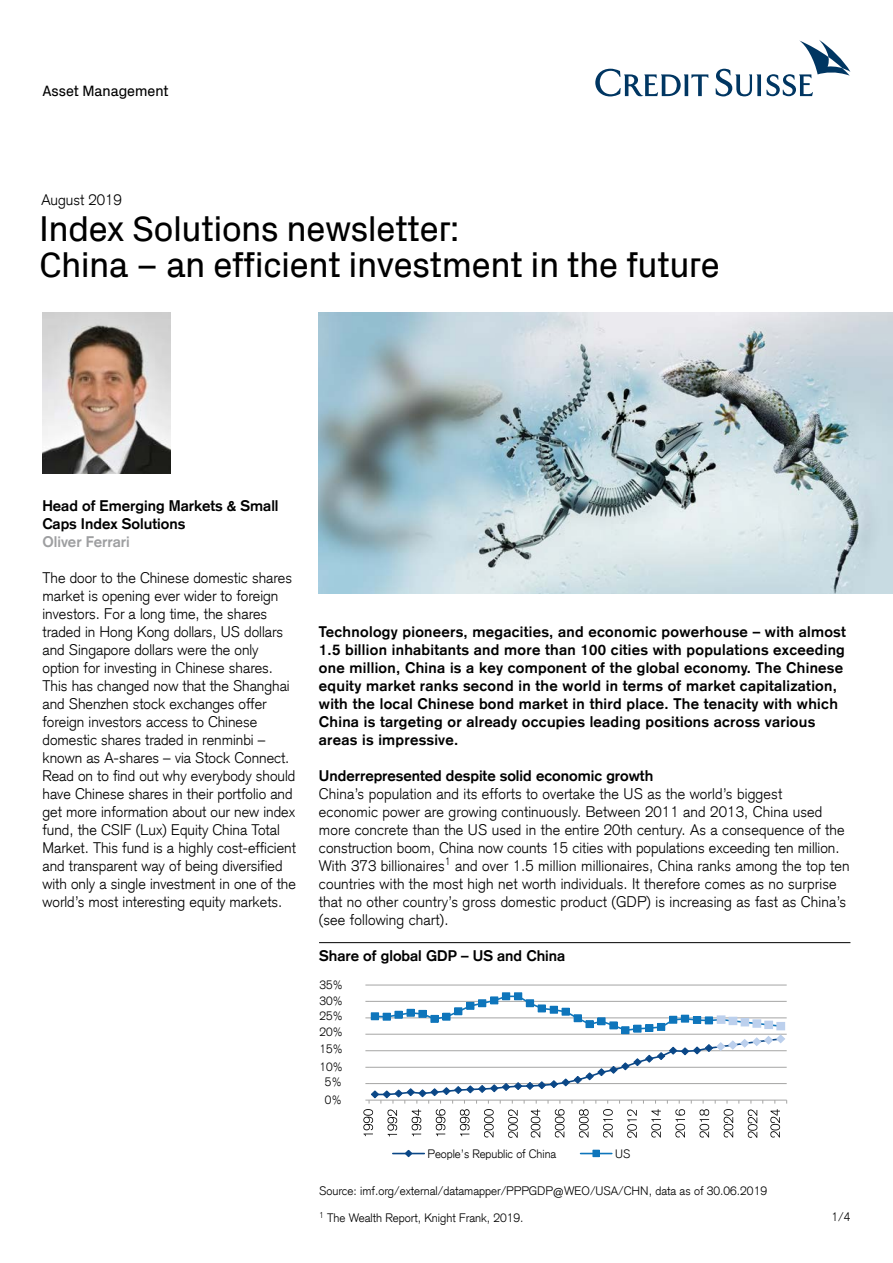
<style>
.page{position:relative;width:893px;height:1263px;background:#fff}
.page>*{position:absolute;margin:0;border:0;box-sizing:border-box;transform-origin:0 0}
.t1{font:36px/36px "Credit Suisse Headline";color:#000}
.t2{font:300 15px/18px "Credit Suisse Type";color:#000}
.t3{font:700 15px/18px "Credit Suisse Type";letter-spacing:.02em;color:#000}
.t4{font:700 15px/18px "Credit Suisse Type";color:#000}
.t5{font:15px "Credit Suisse Headline";color:#000}
.t6{font:700 15px "Credit Suisse Type";color:#9e9fa1}
.t7{font:300 12px "Credit Suisse Type";color:#000}
.t8{font:300 11.85px "Credit Suisse Type";letter-spacing:-.005em;color:#000}
</style>
<div class="page">
<img style="left:319px;top:312px;width:574px;height:282px">
<img style="left:43px;top:312px;width:127px;height:161px">
<hr style="left:319px;top:942px;width:531px;height:1px;background:#000">
<hr style="left:369px;top:985px;width:418px;height:1px;background:#a5a5a4">
<svg style="left:365px;top:995px;width:422px;height:108px"></svg>
<div style="left:371px;top:1013px;width:8px;height:7px;background:#0e75bb"></div>
<div style="left:371px;top:1012px;width:8px;height:8px;border:1px solid #0e75bb"></div>
<div style="left:383px;top:1013px;width:7px;height:7px;background:#0e75bb"></div>
<div style="left:383px;top:1013px;width:8px;height:7px;border:1px solid #0e75bb"></div>
<div style="left:395px;top:1011px;width:7px;height:7px;background:#0e75bb"></div>
<div style="left:395px;top:1011px;width:8px;height:7px;border:1px solid #0e75bb"></div>
<div style="left:407px;top:1009px;width:7px;height:7px;background:#0e75bb"></div>
<div style="left:407px;top:1009px;width:8px;height:7px;border:1px solid #0e75bb"></div>
<div style="left:419px;top:1010px;width:7px;height:7px;background:#0e75bb"></div>
<div style="left:419px;top:1010px;width:7px;height:8px;border:1px solid #0e75bb"></div>
<div style="left:431px;top:1015px;width:7px;height:7px;background:#0e75bb"></div>
<div style="left:431px;top:1015px;width:7px;height:8px;border:1px solid #0e75bb"></div>
<div style="left:443px;top:1013px;width:7px;height:7px;background:#0e75bb"></div>
<div style="left:442px;top:1013px;width:8px;height:7px;border:1px solid #0e75bb"></div>
<div style="left:455px;top:1008px;width:7px;height:7px;background:#0e75bb"></div>
<div style="left:454px;top:1007px;width:8px;height:8px;border:1px solid #0e75bb"></div>
<div style="left:467px;top:1002px;width:7px;height:7px;background:#0e75bb"></div>
<div style="left:466px;top:1002px;width:8px;height:7px;border:1px solid #0e75bb"></div>
<div style="left:478px;top:1000px;width:8px;height:7px;background:#0e75bb"></div>
<div style="left:478px;top:999px;width:8px;height:8px;border:1px solid #0e75bb"></div>
<div style="left:491px;top:997px;width:7px;height:7px;background:#0e75bb"></div>
<div style="left:490px;top:997px;width:8px;height:7px;border:1px solid #0e75bb"></div>
<div style="left:502px;top:993px;width:8px;height:7px;background:#0e75bb"></div>
<div style="left:502px;top:992px;width:8px;height:8px;border:1px solid #0e75bb"></div>
<div style="left:514px;top:993px;width:8px;height:7px;background:#0e75bb"></div>
<div style="left:514px;top:992px;width:8px;height:8px;border:1px solid #0e75bb"></div>
<div style="left:526px;top:1000px;width:8px;height:7px;background:#0e75bb"></div>
<div style="left:526px;top:999px;width:8px;height:8px;border:1px solid #0e75bb"></div>
<div style="left:538px;top:1005px;width:7px;height:7px;background:#0e75bb"></div>
<div style="left:538px;top:1005px;width:8px;height:7px;border:1px solid #0e75bb"></div>
<div style="left:550px;top:1006px;width:7px;height:7px;background:#0e75bb"></div>
<div style="left:550px;top:1006px;width:8px;height:7px;border:1px solid #0e75bb"></div>
<div style="left:562px;top:1008px;width:7px;height:7px;background:#0e75bb"></div>
<div style="left:562px;top:1008px;width:8px;height:7px;border:1px solid #0e75bb"></div>
<div style="left:574px;top:1015px;width:7px;height:7px;background:#0e75bb"></div>
<div style="left:574px;top:1014px;width:8px;height:8px;border:1px solid #0e75bb"></div>
<div style="left:586px;top:1020px;width:7px;height:7px;background:#0e75bb"></div>
<div style="left:586px;top:1020px;width:7px;height:8px;border:1px solid #0e75bb"></div>
<div style="left:598px;top:1018px;width:7px;height:7px;background:#0e75bb"></div>
<div style="left:597px;top:1017px;width:8px;height:8px;border:1px solid #0e75bb"></div>
<div style="left:610px;top:1022px;width:7px;height:7px;background:#0e75bb"></div>
<div style="left:622px;top:1027px;width:7px;height:7px;background:#0e75bb"></div>
<div style="left:621px;top:1026px;width:8px;height:8px;border:1px solid #0e75bb"></div>
<div style="left:634px;top:1025px;width:7px;height:7px;background:#0e75bb"></div>
<div style="left:633px;top:1025px;width:8px;height:7px;border:1px solid #0e75bb"></div>
<div style="left:646px;top:1024px;width:7px;height:7px;background:#0e75bb"></div>
<div style="left:645px;top:1024px;width:8px;height:8px;border:1px solid #0e75bb"></div>
<div style="left:657px;top:1023px;width:8px;height:7px;background:#0e75bb"></div>
<div style="left:657px;top:1023px;width:8px;height:8px;border:1px solid #0e75bb"></div>
<div style="left:669px;top:1016px;width:8px;height:7px;background:#0e75bb"></div>
<div style="left:681px;top:1015px;width:8px;height:7px;background:#0e75bb"></div>
<div style="left:693px;top:1016px;width:8px;height:7px;background:#0e75bb"></div>
<div style="left:693px;top:1016px;width:8px;height:8px;border:1px solid #0e75bb"></div>
<div style="left:705px;top:1017px;width:7px;height:7px;background:#0e75bb"></div>
<div style="left:705px;top:1017px;width:8px;height:7px;border:1px solid #0e75bb"></div>
<div style="left:717px;top:1016px;width:8px;height:7px;background:#bcd0ed"></div>
<div style="left:717px;top:1015px;width:8px;height:9px;border:1px solid #bcd0ed"></div>
<div style="left:729px;top:1017px;width:8px;height:7px;background:#bcd0ed"></div>
<div style="left:729px;top:1017px;width:8px;height:8px;border:1px solid #bcd0ed"></div>
<div style="left:741px;top:1019px;width:7px;height:7px;background:#bcd0ed"></div>
<div style="left:741px;top:1018px;width:8px;height:8px;border:1px solid #bcd0ed"></div>
<div style="left:753px;top:1020px;width:7px;height:7px;background:#bcd0ed"></div>
<div style="left:752px;top:1019px;width:9px;height:9px;border:1px solid #bcd0ed"></div>
<div style="left:765px;top:1021px;width:7px;height:7px;background:#bcd0ed"></div>
<div style="left:764px;top:1020px;width:9px;height:9px;border:1px solid #bcd0ed"></div>
<div style="left:777px;top:1023px;width:7px;height:7px;background:#bcd0ed"></div>
<div style="left:776px;top:1022px;width:9px;height:8px;border:1px solid #bcd0ed"></div>
<svg style="left:363px;top:1109px;width:10px;height:27px"></svg>
<svg style="left:387px;top:1109px;width:10px;height:27px"></svg>
<svg style="left:412px;top:1109px;width:9px;height:27px"></svg>
<svg style="left:436px;top:1109px;width:9px;height:27px"></svg>
<svg style="left:460px;top:1109px;width:10px;height:27px"></svg>
<svg style="left:484px;top:1109px;width:10px;height:28px"></svg>
<svg style="left:508px;top:1109px;width:10px;height:29px"></svg>
<svg style="left:531px;top:1109px;width:9px;height:28px"></svg>
<svg style="left:555px;top:1109px;width:9px;height:28px"></svg>
<svg style="left:579px;top:1109px;width:10px;height:28px"></svg>
<svg style="left:603px;top:1109px;width:10px;height:28px"></svg>
<svg style="left:627px;top:1109px;width:10px;height:29px"></svg>
<svg style="left:651px;top:1109px;width:10px;height:28px"></svg>
<svg style="left:675px;top:1109px;width:10px;height:28px"></svg>
<svg style="left:699px;top:1109px;width:10px;height:28px"></svg>
<svg style="left:724px;top:1109px;width:9px;height:28px"></svg>
<svg style="left:748px;top:1109px;width:9px;height:29px"></svg>
<svg style="left:770px;top:1109px;width:10px;height:28px"></svg>
<hr style="left:393px;top:1153px;width:31px;height:1px;background:#0a4787">
<svg style="left:404px;top:1150px;width:9px;height:7px"></svg>
<hr style="left:581px;top:1153px;width:31px;height:1px;background:#0e75bb">
<div style="left:593px;top:1150px;width:7px;height:7px;border:1px solid #0e75bb"></div>
<svg style="left:595px;top:69px;width:113px;height:27px"></svg>
<svg style="left:716px;top:40px;width:134px;height:56px"></svg>
<p class="t5" style="left:43px;top:80px;width:128px">Asset Management</p>
<p class="t2" style="left:41px;top:190px;width:82px">August 2019</p>
<h1 class="t1" style="left:40px;top:208px;width:682px">Index Solutions newsletter:<br>China – an efficient investment in the future</h1>
<p class="t4" style="left:42px;top:496px;width:238px">Head of Emerging Markets &amp; Small<br>Caps Index Solutions</p>
<p class="t6" style="left:42px;top:532px;width:89px">Oliver Ferrari</p>
<p class="t2" style="left:43px;top:568px;width:255px">The door to the Chinese domestic shares market is opening ever wider to foreign investors. For a long time, the shares traded in Hong Kong dollars, US dollars and Singapore dollars were the only option for investing in Chinese shares.<br>This has changed now that the Shanghai and Shenzhen stock exchanges offer foreign investors access to Chinese domestic shares traded in renminbi – known as A-shares – via Stock Connect.<br>Read on to find out why everybody should have Chinese shares in their portfolio and get more information about our new index fund, the CSIF (Lux) Equity China Total Market. This fund is a highly cost-efficient and transparent way of being diversified with only a single investment in one of the world’s most interesting equity markets.</p>
<p class="t3" style="left:319px;top:622px;width:528px">Technology pioneers, megacities, and economic powerhouse – with almost 1.5 billion inhabitants and more than 100 cities with populations exceeding one million, China is a key component of the global economy. The Chinese equity market ranks second in the world in terms of market capitalization, with the local Chinese bond market in third place. The tenacity with which China is targeting or already occupies leading positions across various areas is impressive.</p>
<p class="t4" style="left:319px;top:766px;width:336px">Underrepresented despite solid economic growth</p>
<p class="t2" style="left:319px;top:784px;width:532px">China’s population and its efforts to overtake the US as the world’s biggest<br>economic power are growing continuously. Between 2011 and 2013, China used more concrete than the US used in the entire 20th century. As a consequence of the construction boom, China now counts 15 cities with populations exceeding ten million.<br>With 373 billionaires<sup>1</sup> and over 1.5 million millionaires, China ranks among the top ten countries with the most high net worth individuals. It therefore comes as no surprise that no other country’s gross domestic product (GDP) is increasing as fast as China’s (see following chart).</p>
<p class="t4" style="left:319px;top:946px;width:248px">Share of global GDP – US and China</p>
<p class="t8" style="left:320px;top:978px;width:25px">35%</p>
<p class="t8" style="left:320px;top:993px;width:25px">30%</p>
<p class="t8" style="left:320px;top:1009px;width:25px">25%</p>
<p class="t8" style="left:320px;top:1025px;width:25px">20%</p>
<p class="t8" style="left:320px;top:1042px;width:25px">15%</p>
<p class="t8" style="left:320px;top:1059px;width:25px">10%</p>
<p class="t8" style="left:325px;top:1075px;width:19px">5%</p>
<p class="t8" style="left:325px;top:1092px;width:19px">0%</p>
<p class="t8" style="left:428px;top:1146px;width:130px">People’s Republic of China</p>
<p class="t8" style="left:615px;top:1146px;width:17px">US</p>
<p class="t7" style="left:319px;top:1184px;width:449px">Source: imf.org/external/datamapper/PPPGDP@WEO/USA/CHN, data as of 30.06.2019</p>
<p class="t7" style="left:319px;top:1211px;width:206px"><sup>1</sup> The Wealth Report, Knight Frank, 2019.</p>
<p class="t7" style="left:831px;top:1209px;width:20px">1/4</p>
</div>
